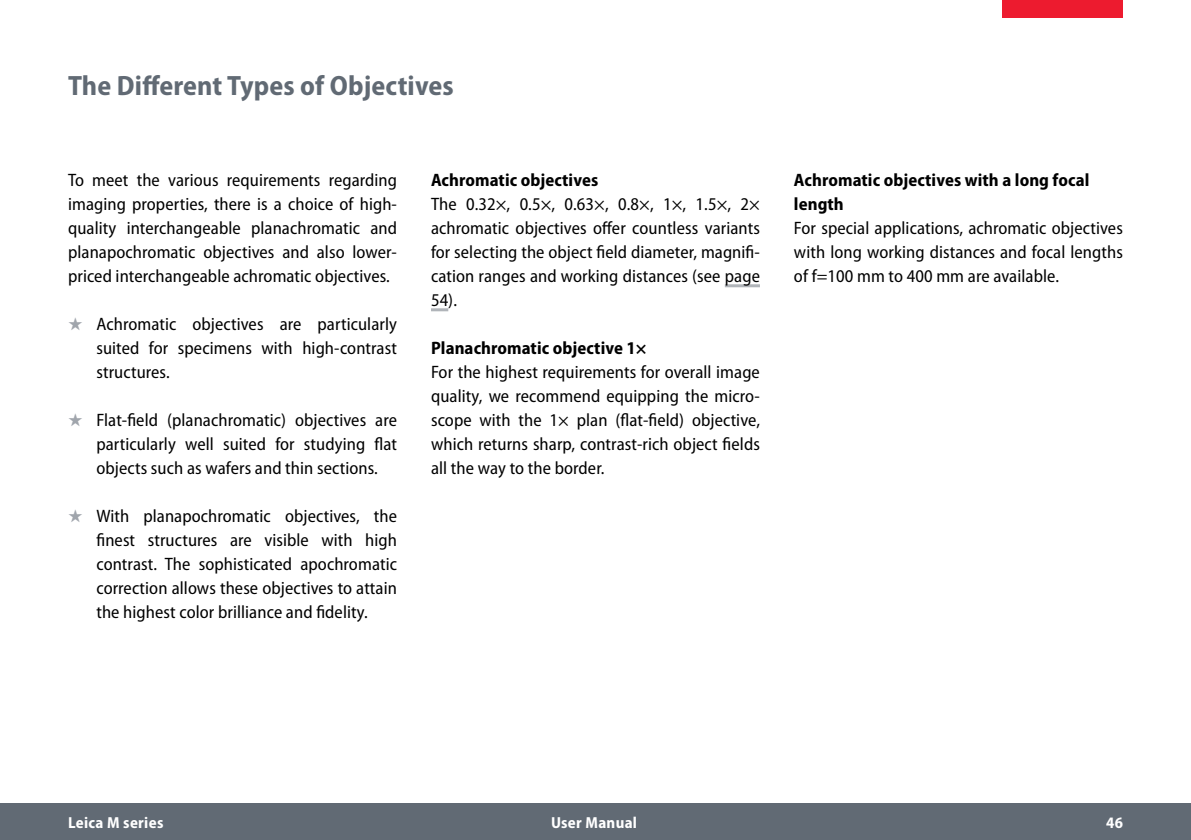
<style>
.page{position:relative;width:1191px;height:840px;background:#fff}
.page>*{position:absolute;margin:0;border:0;box-sizing:border-box;transform-origin:0 0}
.t1{font:700 semi-condensed 28px "Myriad Pro";letter-spacing:.005em;color:#616a74}
.t2{font:semi-condensed 18px/24px "Myriad Pro";letter-spacing:.005em;color:#000;text-align:justify}
.t3{font:700 semi-condensed 18px/24px "Myriad Pro";letter-spacing:.005em;color:#000}
.t4{font:700 semi-condensed 16px "Myriad Pro";letter-spacing:.02em;color:#fff}
.s1{color:#a0a5ac}
</style>
<div class="page">
<div style="left:0;top:803px;width:1191px;height:36px;background:#616a74"></div>
<div style="left:1002px;top:0;width:121px;height:17px;background:#ed1b2f"></div>
<hr style="left:725px;top:284px;width:35px;height:3px;background:#b0b4b9">
<hr style="left:431px;top:308px;width:17px;height:3px;background:#b0b4b9">
<h1 class="t1" style="left:68px;top:70px;width:387px">The Different Types of Objectives</h1>
<p class="t2" style="left:68px;top:168px;width:330px">To meet the various requirements regarding imaging properties, there is a choice of high&shy;quality interchangeable planachromatic and planapochromatic objectives and also lower&shy;priced interchangeable achromatic objectives.</p>
<p class="t2" style="left:96px;top:312px;width:302px;text-indent:-28px"><span class="s1">★</span> Achromatic objectives are particularly suited for specimens with high-contrast structures.</p>
<p class="t2" style="left:96px;top:408px;width:302px;text-indent:-28px"><span class="s1">★</span> Flat-field (planachromatic) objectives are particularly well suited for studying flat objects such as wafers and thin sections.</p>
<p class="t2" style="left:96px;top:504px;width:302px;text-indent:-28px"><span class="s1">★</span> With planapochromatic objectives, the finest structures are visible with high contrast. The sophisticated apochromatic correction allows these objectives to attain the highest color brilliance and fidelity.</p>
<p class="t3" style="left:431px;top:168px;width:169px">Achromatic objectives</p>
<p class="t2" style="left:431px;top:192px;width:330px">The 0.32×, 0.5×, 0.63×, 0.8×, 1×, 1.5×, 2× achromatic objectives offer countless variants for selecting the object field diameter, magnifi&shy;cation ranges and working distances (see page 54).</p>
<p class="t3" style="left:431px;top:336px;width:217px">Planachromatic objective 1×</p>
<p class="t2" style="left:431px;top:360px;width:330px">For the highest requirements for overall image quality, we recommend equipping the micro&shy;scope with the 1× plan (flat-field) objective, which returns sharp, contrast-rich object fields all the way to the border.</p>
<p class="t3" style="left:794px;top:168px;width:297px">Achromatic objectives with a long focal length</p>
<p class="t2" style="left:794px;top:216px;width:330px">For special applications, achromatic objectives with long working distances and focal lengths of f=100 mm to 400 mm are available.</p>
<p class="t4" style="left:68px;top:813px;width:97px">Leica M series</p>
<p class="t4" style="left:551px;top:813px;width:88px">User Manual</p>
<p class="t4" style="left:1106px;top:813px;width:18px">46</p>
</div>
